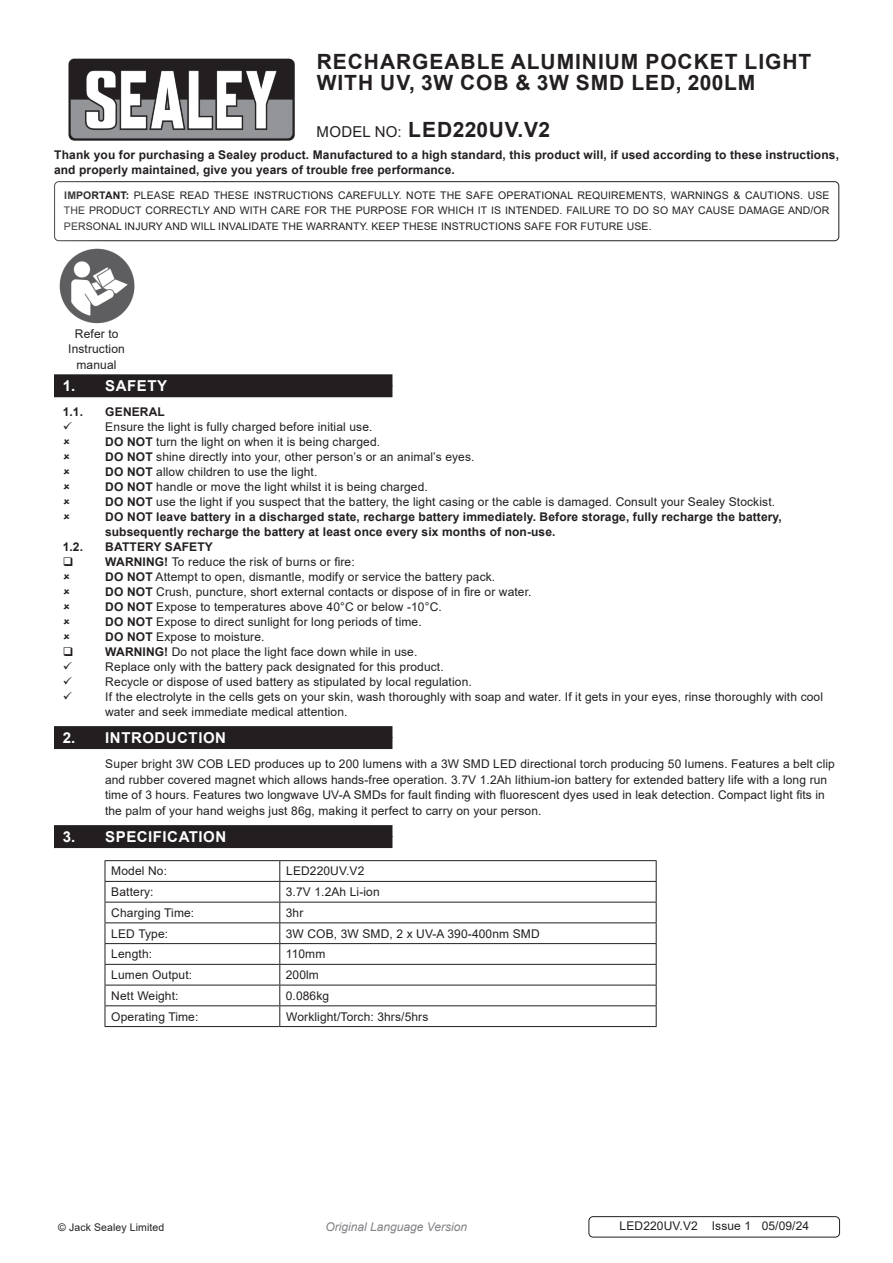
<style>
.page{position:relative;width:893px;height:1263px;background:#fff}
.page>*{position:absolute;margin:0;border:0;box-sizing:border-box;transform-origin:0 0}
.Instructions_Model_No{font:700 21px/21px "Arial";letter-spacing:.045em;color:#231f20}
.t1{font:700 15px "Arial";letter-spacing:.035em;color:#fff}
.Body_tabbed{font:12px/15.8px "Arial";letter-spacing:.01em;color:#231f20}
.Body{font:700 12px/15px "Arial";letter-spacing:.01em;color:#231f20}
.Instructions_Model_No-2{font:12px "Arial";letter-spacing:.01em;color:#231f20}
.Body__Footer{font:12px "Arial";letter-spacing:.01em;color:#231f20}
.Body-2{font:12px/15.8px "Arial";letter-spacing:.01em;color:#231f20;text-align:center}
.t2{font:italic 12px "Arial";color:#808285}
.Body__Justified__7pt{font:10.5px/15.8px "Arial";letter-spacing:.01em;color:#231f20;text-align:justify}
.s1{font-weight:400;font-size:15px}
.s2{font-weight:700}
</style>
<div class="page">
<div style="left:54px;top:385px;width:338px;height:12px;background:#231f20"></div>
<div style="left:54px;top:374px;width:338px;height:12px;background:#231f20"></div>
<div style="left:54px;top:737px;width:338px;height:12px;background:#231f20"></div>
<div style="left:54px;top:726px;width:338px;height:12px;background:#231f20"></div>
<div style="left:54px;top:836px;width:338px;height:12px;background:#231f20"></div>
<div style="left:54px;top:825px;width:338px;height:12px;background:#231f20"></div>
<img style="left:68px;top:58px;width:227px;height:83px">
<div style="left:54px;top:181px;width:785px;height:60px;border:1px solid #231f20;border-radius:4px"></div>
<img style="left:59px;top:248px;width:76px;height:76px">
<div style="left:588px;top:1216px;width:252px;height:21px;border:1px solid #231f20;border-radius:4px"></div>
<hr style="left:105px;top:860px;width:175px;height:1px;background:#231f20">
<hr style="left:280px;top:860px;width:377px;height:1px;background:#231f20">
<hr style="left:105px;top:881px;width:175px;height:1px;background:#231f20">
<hr style="left:280px;top:881px;width:377px;height:1px;background:#231f20">
<hr style="left:105px;top:902px;width:175px;height:1px;background:#231f20">
<hr style="left:280px;top:902px;width:377px;height:1px;background:#231f20">
<hr style="left:105px;top:922px;width:175px;height:1px;background:#231f20">
<hr style="left:280px;top:922px;width:377px;height:1px;background:#231f20">
<hr style="left:105px;top:943px;width:175px;height:1px;background:#231f20">
<hr style="left:280px;top:943px;width:377px;height:1px;background:#231f20">
<hr style="left:105px;top:964px;width:175px;height:1px;background:#231f20">
<hr style="left:280px;top:964px;width:377px;height:1px;background:#231f20">
<hr style="left:105px;top:985px;width:175px;height:1px;background:#231f20">
<hr style="left:280px;top:985px;width:377px;height:1px;background:#231f20">
<hr style="left:105px;top:1005px;width:175px;height:1px;background:#231f20">
<svg style="left:105px;top:861px;width:1px;height:165px"></svg>
<hr style="left:280px;top:1005px;width:377px;height:1px;background:#231f20">
<svg style="left:279px;top:861px;width:1px;height:165px"></svg>
<svg style="left:656px;top:861px;width:1px;height:165px"></svg>
<hr style="left:105px;top:1026px;width:175px;height:1px;background:#231f20">
<hr style="left:280px;top:1026px;width:377px;height:1px;background:#231f20">
<p class="Instructions_Model_No" style="left:317px;top:52px;width:496px">RECHARGEABLE ALUMINIUM POCKET LIGHT<br>WITH UV, 3W COB &amp; 3W SMD LED, 200LM</p>
<p class="Instructions_Model_No" style="left:317px;top:119px;width:235px"><span class="s1">MODEL NO:</span> LED220UV.V2</p>
<p class="Body" style="left:54px;top:147px;width:786px;line-height:15.8px">Thank you for purchasing a Sealey product. Manufactured to a high standard, this product will, if used according to these instructions, and properly maintained, give you years of trouble free performance.</p>
<p class="Body__Justified__7pt" style="left:64px;top:187px;width:767px"><span class="s2">IMPORTANT:</span> PLEASE READ THESE INSTRUCTIONS CAREFULLY. NOTE THE SAFE OPERATIONAL REQUIREMENTS, WARNINGS &amp; CAUTIONS. USE THE PRODUCT CORRECTLY AND WITH CARE FOR THE PURPOSE FOR WHICH IT IS INTENDED. FAILURE TO DO SO MAY CAUSE DAMAGE AND/OR PERSONAL INJURY AND WILL INVALIDATE THE WARRANTY. KEEP THESE INSTRUCTIONS SAFE FOR FUTURE USE.</p>
<p class="Body-2" style="left:68px;top:325px;width:58px">Refer to<br>Instruction manual</p>
<p class="t1" style="left:63px;top:375px;width:106px">1. SAFETY</p>
<p class="Body" style="left:63px;top:404px;width:22px">1.1.</p>
<p class="Body" style="left:105px;top:404px;width:61px">GENERAL</p>
<p class="Body_tabbed" style="left:105px;top:419px;width:269px">Ensure the light is fully charged before initial use.</p>
<p class="Body_tabbed" style="left:105px;top:434px;width:276px"><span class="s2">DO NOT</span> turn the light on when it is being charged.</p>
<p class="Body_tabbed" style="left:105px;top:449px;width:371px"><span class="s2">DO NOT</span> shine directly into your, other person’s or an animal’s eyes.</p>
<p class="Body_tabbed" style="left:105px;top:464px;width:214px"><span class="s2">DO NOT</span> allow children to use the light.</p>
<p class="Body_tabbed" style="left:105px;top:479px;width:324px"><span class="s2">DO NOT</span> handle or move the light whilst it is being charged.</p>
<p class="Body_tabbed" style="left:105px;top:494px;width:671px"><span class="s2">DO NOT</span> use the light if you suspect that the battery, the light casing or the cable is damaged. Consult your Sealey Stockist.</p>
<p class="Body" style="left:105px;top:509px;width:678px">DO NOT leave battery in a discharged state, recharge battery immediately. Before storage, fully recharge the battery, subsequently recharge the battery at least once every six months of non-use.</p>
<p class="Body" style="left:63px;top:539px;width:22px">1.2.</p>
<p class="Body" style="left:105px;top:539px;width:109px">BATTERY SAFETY</p>
<p class="Body_tabbed" style="left:105px;top:554px;width:251px"><span class="s2">WARNING!</span> To reduce the risk of burns or fire:</p>
<p class="Body_tabbed" style="left:105px;top:569px;width:391px"><span class="s2">DO NOT</span> Attempt to open, dismantle, modify or service the battery pack.</p>
<p class="Body_tabbed" style="left:105px;top:584px;width:428px"><span class="s2">DO NOT</span> Crush, puncture, short external contacts or dispose of in fire or water.</p>
<p class="Body_tabbed" style="left:105px;top:599px;width:338px"><span class="s2">DO NOT</span> Expose to temperatures above 40°C or below -10°C.</p>
<p class="Body_tabbed" style="left:105px;top:614px;width:318px"><span class="s2">DO NOT</span> Expose to direct sunlight for long periods of time.</p>
<p class="Body_tabbed" style="left:105px;top:629px;width:161px"><span class="s2">DO NOT</span> Expose to moisture.</p>
<p class="Body_tabbed" style="left:105px;top:644px;width:314px"><span class="s2">WARNING!</span> Do not place the light face down while in use.</p>
<p class="Body_tabbed" style="left:105px;top:659px;width:340px">Replace only with the battery pack designated for this product.</p>
<p class="Body_tabbed" style="left:105px;top:674px;width:368px">Recycle or dispose of used battery as stipulated by local regulation.</p>
<p class="Body_tabbed" style="left:105px;top:689px;width:719px;line-height:15px">If the electrolyte in the cells gets on your skin, wash thoroughly with soap and water. If it gets in your eyes, rinse thoroughly with cool water and seek immediate medical attention.</p>
<p class="t1" style="left:63px;top:727px;width:165px">2. INTRODUCTION</p>
<p class="Body_tabbed" style="left:105px;top:756px;width:731px">Super bright 3W COB LED produces up to 200 lumens with a 3W SMD LED directional torch producing 50 lumens. Features a belt clip and rubber covered magnet which allows hands-free operation. 3.7V 1.2Ah lithium-ion battery for extended battery life with a long run time of 3 hours. Features two longwave UV-A SMDs for fault finding with fluorescent dyes used in leak detection. Compact light fits in the palm of your hand weighs just 86g, making it perfect to carry on your person.</p>
<p class="t1" style="left:63px;top:826px;width:165px">3. SPECIFICATION</p>
<p class="Instructions_Model_No-2" style="left:111px;top:863px;width:57px">Model No:</p>
<p class="Instructions_Model_No-2" style="left:286px;top:863px;width:80px">LED220UV.V2</p>
<p class="Instructions_Model_No-2" style="left:111px;top:884px;width:44px">Battery:</p>
<p class="Instructions_Model_No-2" style="left:286px;top:884px;width:95px">3.7V 1.2Ah Li-ion</p>
<p class="Instructions_Model_No-2" style="left:111px;top:904px;width:85px">Charging Time:</p>
<p class="Instructions_Model_No-2" style="left:286px;top:904px;width:19px">3hr</p>
<p class="Instructions_Model_No-2" style="left:111px;top:925px;width:58px">LED Type:</p>
<p class="Instructions_Model_No-2" style="left:286px;top:925px;width:255px">3W COB, 3W SMD, 2 x UV-A 390-400nm SMD</p>
<p class="Instructions_Model_No-2" style="left:111px;top:946px;width:42px">Length:</p>
<p class="Instructions_Model_No-2" style="left:286px;top:946px;width:41px">110mm</p>
<p class="Instructions_Model_No-2" style="left:111px;top:966px;width:83px">Lumen Output:</p>
<p class="Instructions_Model_No-2" style="left:286px;top:966px;width:35px">200lm</p>
<p class="Instructions_Model_No-2" style="left:111px;top:987px;width:69px">Nett Weight:</p>
<p class="Instructions_Model_No-2" style="left:286px;top:987px;width:45px">0.086kg</p>
<p class="Instructions_Model_No-2" style="left:111px;top:1008px;width:89px">Operating Time:</p>
<p class="Instructions_Model_No-2" style="left:286px;top:1008px;width:144px">Worklight/Torch: 3hrs/5hrs</p>
<p class="Body__Justified__7pt" style="left:58px;top:1219px;width:108px">© Jack Sealey Limited</p>
<p class="t2" style="left:325px;top:1219px;width:143px">Original Language Version</p>
<p class="Body__Footer" style="left:619px;top:1217px;width:191px">LED220UV.V2 Issue 1 05/09/24</p>
</div>
